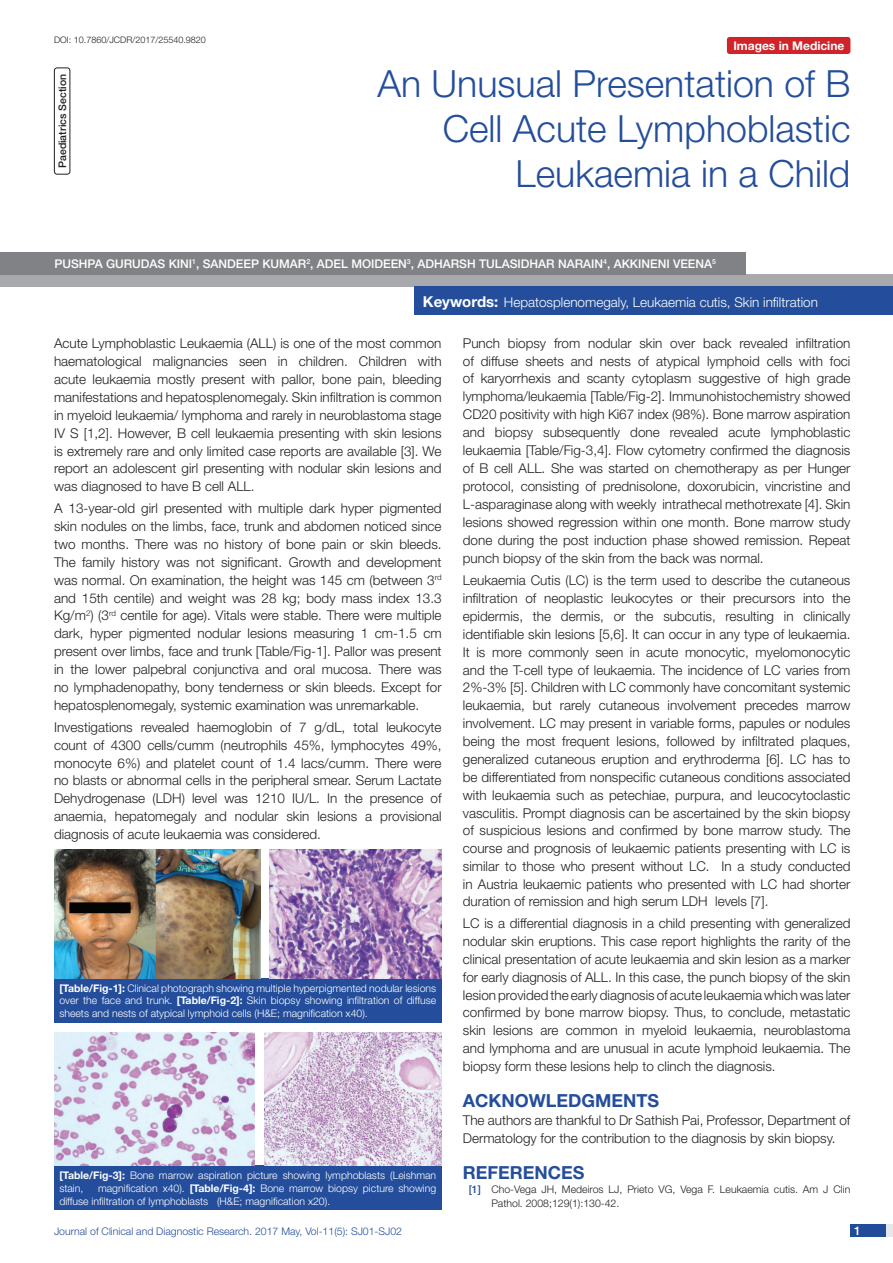
<style>
.page{position:relative;width:893px;height:1263px;background:#fff}
.page>*{position:absolute;margin:0;border:0;box-sizing:border-box;transform-origin:0 0}
.t1{font:300 37.5px "Helvetica Neue";color:#244e9b}
.Heading{font:700 18px "Helvetica Neue";color:#244e9b}
.Body_text{font:300 13.5px/17.9px "Helvetica Neue";color:#231f20;text-align:justify}
.Key_words{font:300 13.5px "Helvetica Neue";color:#fff}
.Author{font:500 12px "Helvetica Neue";color:#fff}
.t2{font:700 12px "Helvetica Neue";color:#fff}
.TABLE_FIG{font:300 10.5px/12.6px "Helvetica Neue";color:#fff}
.t3{font:300 10.5px/14.1px "Helvetica Neue";color:#231f20}
.t4{font:300 10.5px "Helvetica Neue";color:#244e9b}
.section{font:500 10.5px "Helvetica Neue";color:#231f20}
.DOI{font:300 9px "Helvetica Neue";color:#231f20}
.s1{font-weight:700;font-size:15px}
.s2{font-weight:700}
.s3{font-weight:500;color:#244e9b}
</style>
<div class="page">
<div style="left:850px;top:1224px;width:43px;height:13px;background:#e6e7e9"></div>
<div style="left:850px;top:1224px;width:35px;height:13px;background:#214c99"></div>
<div style="left:727px;top:37px;width:123px;height:17px;background:#d1232a;border-radius:3px"></div>
<div style="left:54px;top:67px;width:16px;height:108px;border:1px solid #231f20;border-radius:3px"></div>
<div style="left:0;top:275px;width:893px;height:12px;background:#a8a9ad"></div>
<div style="left:0;top:252px;width:745px;height:23px;background:#808285"></div>
<div style="left:415px;top:287px;width:478px;height:28px;background:#244e9b"></div>
<div style="left:54px;top:978px;width:388px;height:44px;background:#244e9b"></div>
<div style="left:54px;top:1166px;width:388px;height:44px;background:#244e9b"></div>
<img style="left:54px;top:850px;width:207px;height:129px">
<img style="left:270px;top:850px;width:172px;height:129px">
<img style="left:54px;top:1032px;width:200px;height:133px">
<img style="left:264px;top:1032px;width:178px;height:133px">
<p class="DOI" style="left:54px;top:35px;width:153px">DOI: 10.7860/JCDR/2017/25540.9820</p>
<p class="t2" style="left:733px;top:38px;width:113px">Images in Medicine</p>
<p class="section" style="left:56px;top:168px;width:96px;rotate:-90deg">PAEDIATRICS SECTION</p>
<p class="t1" style="left:377px;top:61px;width:475px">An Unusual Presentation of B</p>
<p class="t1" style="left:443px;top:106px;width:409px">Cell Acute Lymphoblastic</p>
<p class="t1" style="left:516px;top:151px;width:336px">Leukaemia in a Child</p>
<p class="Author" style="left:54px;top:256px;width:569px">PUSHPA GURUDAS KINI<sup>1</sup>, SANDEEP KUMAR<sup>2</sup>, ADEL MOIDEEN<sup>3</sup>, ADHARSH TULASIDHAR NARAIN<sup>4</sup>, AKK</p>
<p class="Author" style="left:638px;top:256px;width:79px">INENI VEENA<sup>5</sup></p>
<p class="Key_words" style="left:423px;top:293px;width:397px"><span class="s1">Keywords:</span> Hepatosplenomegaly, Leukaemia cutis, Skin infiltration</p>
<p class="Body_text" style="left:54px;top:334px;width:389px">Acute Lymphoblastic Leukaemia (ALL) is one of the most common haematological malignancies seen in children. Children with acute leukaemia mostly present with pallor, bone pain, bleeding manifestations and hepatosplenomegaly. Skin infiltration is common in myeloid leukaemia/ lymphoma and rarely in neuroblastoma stage IV S [1,2]. However, B cell leukaemia presenting with skin lesions is extremely rare and only limited case reports are available [3]. We report an adolescent girl presenting with nodular skin lesions and was diagnosed to have B cell ALL.</p>
<p class="Body_text" style="left:54px;top:499px;width:389px">A 13-year-old girl presented with multiple dark hyper pigmented skin nodules on the limbs, face, trunk and abdomen noticed since two months. There was no history of bone pain or skin bleeds.<br>The family history was not significant. Growth and development was normal. On examination, the height was 145 cm (between 3<sup>rd </sup>and 15th centile) and weight was 28 kg; body mass index 13.3<br>Kg/m<sup>2</sup>) (3<sup>rd</sup> centile for age). Vitals were stable. There were multiple dark, hyper pigmented nodular lesions measuring 1 cm-1.5 cm present over limbs, face and trunk [Table/Fig-1]. Pallor was present in the lower palpebral conjunctiva and oral mucosa. There was no lymphadenopathy, bony tenderness or skin bleeds. Except for hepatosplenomegaly, systemic examination was unremarkable.</p>
<p class="Body_text" style="left:54px;top:718px;width:389px">Investigations revealed haemoglobin of 7 g/dL, total leukocyte count of 4300 cells/cumm (neutrophils 45%, lymphocytes 49%, monocyte 6%) and platelet count of 1.4 lacs/cumm. There were no blasts or abnormal cells in the peripheral smear. Serum Lactate Dehydrogenase (LDH) level was 1210 IU/L. In the presence of anaemia, hepatomegaly and nodular skin lesions a provisional diagnosis of acute leukaemia was considered.</p>
<p class="TABLE_FIG" style="left:59px;top:981px;width:378px;text-align:justify"><span class="s2">[Table/Fig-1]:</span> Clinical photograph showing multiple hyperpigmented nodular lesions over the face and trunk. <span class="s2">[Table/Fig-2]:</span> Skin biopsy showing infiltration of diffuse sheets and nests of atypical lymphoid cells (H&amp;E; magnification x40).</p>
<p class="TABLE_FIG" style="left:59px;top:1169px;width:378px"><span class="s2">[Table/Fig-3]:</span> Bone marrow aspiration picture showing lymphoblasts (Leishman stain,</p>
<p class="TABLE_FIG" style="left:59px;top:1182px;width:378px;text-indent:39px">magnification x40). <span class="s2">[Table/Fig-4]:</span> Bone marrow biopsy picture showing diffuse infiltration of lymphoblasts (H&amp;E; magnification x20).</p>
<p class="Body_text" style="left:463px;top:334px;width:389px">Punch biopsy from nodular skin over back revealed infiltration of diffuse sheets and nests of atypical lymphoid cells with foci of karyorrhexis and scanty cytoplasm suggestive of high grade lymphoma/leukaemia [Table/Fig-2]. Immunohistochemistry showed CD20 positivity with high Ki67 index (98%). Bone marrow aspiration and biopsy subsequently done revealed acute lymphoblastic leukaemia [Table/Fig-3,4]. Flow cytometry confirmed the diagnosis of B cell ALL. She was started on chemotherapy as per Hunger protocol, consisting of prednisolone, doxorubicin, vincristine and L-asparaginase along with weekly intrathecal methotrexate [4]. Skin lesions showed regression within one month. Bone marrow study done during the post induction phase showed remission. Repeat punch biopsy of the skin from the back was normal.</p>
<p class="Body_text" style="left:463px;top:571px;width:389px">Leukaemia Cutis (LC) is the term used to describe the cutaneous infiltration of neoplastic leukocytes or their precursors into the epidermis, the dermis, or the subcutis, resulting in clinically identifiable skin lesions [5,6]. It can occur in any type of leukaemia.<br>It is more commonly seen in acute monocytic, myelomonocytic and the T-cell type of leukaemia. The incidence of LC varies from 2%-3% [5]. Children with LC commonly have concomitant systemic leukaemia, but rarely cutaneous involvement precedes marrow involvement. LC may present in variable forms, papules or nodules being the most frequent lesions, followed by infiltrated plaques, generalized cutaneous eruption and erythroderma [6]. LC has to be differentiated from nonspecific cutaneous conditions associated with leukaemia such as petechiae, purpura, and leucocytoclastic vasculitis. Prompt diagnosis can be ascertained by the skin biopsy of suspicious lesions and confirmed by bone marrow study. The course and prognosis of leukaemic patients presenting with LC is similar to those who present without LC. In a study conducted in Austria leukaemic patients who presented with LC had shorter duration of remission and high serum LDH levels [7].</p>
<p class="Body_text" style="left:463px;top:914px;width:389px">LC is a differential diagnosis in a child presenting with generalized nodular skin eruptions. This case report highlights the rarity of the clinical presentation of acute leukaemia and skin lesion as a marker for early diagnosis of ALL. In this case, the punch biopsy of the skin lesion provided the early diagnosis of acute leukaemia which was later confirmed by bone marrow biopsy. Thus, to conclude, metastatic skin lesions are common in myeloid leukaemia, neuroblastoma and lymphoma and are unusual in acute lymphoid leukaemia. The biopsy form these lesions help to clinch the diagnosis.</p>
<p class="Heading" style="left:463px;top:1089px;width:198px">Acknowledgments</p>
<p class="Body_text" style="left:463px;top:1111px;width:389px">The authors are thankful to Dr Sathish Pai, Professor, Department of<br>Dermatology for the contribution to the diagnosis by skin biopsy.</p>
<p class="Heading" style="left:463px;top:1161px;width:73px">REFERENCES</p>
<p class="t3" style="left:491px;top:1182px;width:361px;text-indent:-23px"><span class="s3">[1]</span> Cho-Vega JH, Medeiros LJ, Prieto VG, Vega F. Leukaemia cutis. Am J Clin<br>Pathol. 2008;129(1):130-42.</p>
<p class="t4" style="left:54px;top:1225px;width:350px">Journal of Clinical and Diagnostic Research. 2017 May, Vol-11(5): SJ01-SJ02</p>
<p class="Author" style="left:854px;top:1223px;width:8px">1</p>
</div>
